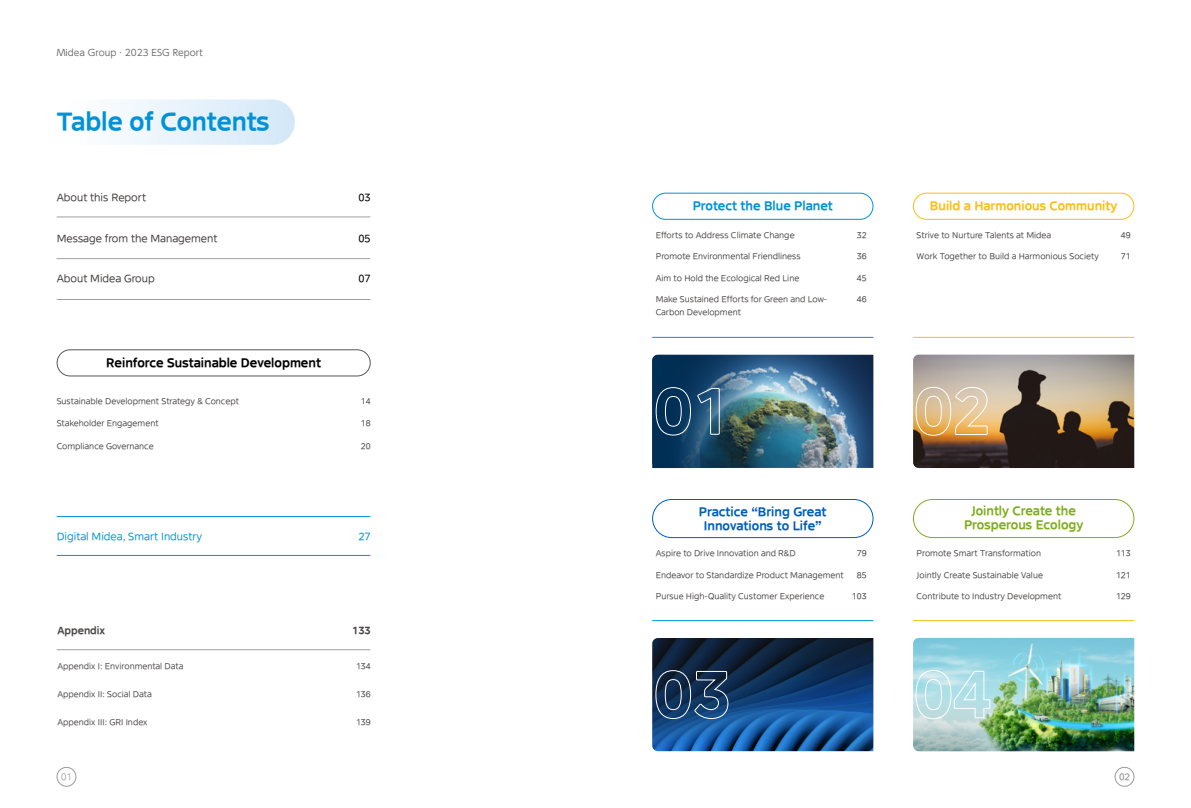
<style>
.page{position:relative;width:1191px;height:808px;background:#fff}
.page>*{position:absolute;margin:0;border:0;box-sizing:border-box;transform-origin:0 0}
.t1{font:700 24px "MEIDITYPE";color:#0092d8}
.t2{font:700 12px/14px "MEIDITYPE";color:#005eba;text-align:center}
.t3{font:700 12px/14px "MEIDITYPE";color:#80ad1f;text-align:center}
.t4{font:700 12px "MEIDITYPE";color:#000}
.t5{font:700 12px "MEIDITYPE";color:#fabf12}
.t6{font:700 12px "MEIDITYPE";color:#0092d8}
.t7{font:10px "MEIDITYPE";color:#3e3a39}
.t8{font:10px "MEIDITYPE";color:#0092d8}
.t9{font:700 10px "MEIDITYPE";color:#4c4948}
.t10{font:10px "MEIDITYPE";color:#000}
.t11{font:9px "TT UD Shin Go Pro Regular";color:#727171}
.t12{font:300 9px "MEIDITYPE";color:#898989}
.t13{font:9px "MEIDITYPE";color:#898989}
.t14{font:8px/13px "MEIDITYPE";color:#4c4948}
</style>
<div class="page">
<div style="left:57px;top:767px;width:19px;height:19px;border:1px solid #9c9a9a;border-radius:50%"></div>
<div style="left:1114px;top:767px;width:20px;height:19px;border:1px solid #9c9a9a;border-radius:50%"></div>
<img style="left:652px;top:638px;width:221px;height:113px">
<img style="left:913px;top:638px;width:221px;height:113px">
<svg style="left:655px;top:670px;width:73px;height:49px;background:#2b486b"></svg>
<svg style="left:915px;top:670px;width:75px;height:49px;background:#bde2e7"></svg>
<img style="left:913px;top:355px;width:221px;height:113px">
<svg style="left:915px;top:387px;width:73px;height:49px;background:#e1c191"></svg>
<img style="left:652px;top:355px;width:221px;height:113px">
<div style="left:57px;top:99px;width:238px;height:46px;background:linear-gradient(to right,#fff,#d4e8f8);border-radius:23px"></div>
<div style="left:913px;top:193px;width:221px;height:27px;border:1px solid #fabf12;border-radius:13px"></div>
<div style="left:652px;top:193px;width:221px;height:27px;border:1px solid #0092d8;border-radius:13px"></div>
<div style="left:57px;top:349px;width:313px;height:27px;border:1px solid #595757;border-radius:13px"></div>
<hr style="left:57px;top:217px;width:313px;height:1px;background:#9fa0a0">
<hr style="left:57px;top:258px;width:313px;height:1px;background:#9fa0a0">
<hr style="left:57px;top:299px;width:313px;height:1px;background:#9fa0a0">
<hr style="left:57px;top:516px;width:313px;height:1px;background:#0092d8">
<hr style="left:57px;top:555px;width:313px;height:1px;background:#0092d8">
<hr style="left:57px;top:649px;width:313px;height:1px;background:#9fa0a0">
<hr style="left:913px;top:337px;width:221px;height:1px;background:#fabf12">
<hr style="left:652px;top:337px;width:221px;height:1px;background:#0092d8">
<div style="left:913px;top:499px;width:221px;height:39px;border:1px solid #80ad1f;border-radius:19px"></div>
<div style="left:652px;top:499px;width:221px;height:39px;border:1px solid #005eba;border-radius:19px"></div>
<hr style="left:913px;top:620px;width:221px;height:1px;background:#fabf12">
<hr style="left:652px;top:620px;width:221px;height:1px;background:#0092d8">
<p class="t11" style="left:57px;top:45px;width:147px">Midea Group · 2023 ESG Report</p>
<h1 class="t1" style="left:57px;top:107px;width:214px">Table of Contents</h1>
<p class="t7" style="left:57px;top:192px;width:91px">About this Report</p>
<p class="t7" style="left:57px;top:233px;width:162px">Message from the Management</p>
<p class="t7" style="left:57px;top:273px;width:100px">About Midea Group</p>
<h2 class="t4" style="left:106px;top:356px;width:216px">Reinforce Sustainable Development</h2>
<p class="t14" style="left:57px;top:395px;width:184px">Sustainable Development Strategy &amp; Concept</p>
<p class="t14" style="left:57px;top:417px;width:103px">Stakeholder Engagement</p>
<p class="t14" style="left:57px;top:440px;width:98px">Compliance Governance</p>
<p class="t10" style="left:358px;top:192px;width:14px">03</p>
<p class="t10" style="left:358px;top:233px;width:14px">05</p>
<p class="t10" style="left:358px;top:273px;width:14px">07</p>
<p class="t14" style="left:361px;top:395px;width:11px">14</p>
<p class="t14" style="left:361px;top:417px;width:11px">18</p>
<p class="t14" style="left:361px;top:440px;width:11px">20</p>
<p class="t8" style="left:57px;top:530px;width:147px">Digital Midea, Smart Industry</p>
<p class="t8" style="left:358px;top:530px;width:14px">27</p>
<p class="t9" style="left:57px;top:624px;width:49px">Appendix</p>
<p class="t14" style="left:57px;top:659px;width:127px">Appendix I: Environmental Data</p>
<p class="t14" style="left:57px;top:688px;width:96px">Appendix II: Social Data</p>
<p class="t14" style="left:57px;top:716px;width:91px">Appendix III: GRI Index</p>
<p class="t9" style="left:352px;top:624px;width:20px">133</p>
<p class="t14" style="left:356px;top:659px;width:16px">134</p>
<p class="t14" style="left:356px;top:688px;width:16px">136</p>
<p class="t14" style="left:356px;top:716px;width:16px">139</p>
<h2 class="t6" style="left:692px;top:199px;width:142px">Protect the Blue Planet</h2>
<h2 class="t5" style="left:930px;top:199px;width:189px">Build a Harmonious Community</h2>
<p class="t14" style="left:916px;top:229px;width:136px">Strive to Nurture Talents at Midea</p>
<p class="t14" style="left:916px;top:250px;width:184px">Work Together to Build a Harmonious Society</p>
<p class="t14" style="left:656px;top:229px;width:140px">Efforts to Address Climate Change</p>
<p class="t14" style="left:656px;top:250px;width:146px">Promote Environmental Friendliness</p>
<p class="t14" style="left:656px;top:272px;width:145px">Aim to Hold the Ecological Red Line</p>
<p class="t14" style="left:656px;top:293px;width:173px">Make Sustained Efforts for Green and Low-<br>Carbon Development</p>
<p class="t14" style="left:857px;top:229px;width:11px">32</p>
<p class="t14" style="left:857px;top:250px;width:11px">36</p>
<p class="t14" style="left:857px;top:272px;width:11px">45</p>
<p class="t14" style="left:857px;top:293px;width:11px">46</p>
<p class="t14" style="left:1121px;top:229px;width:11px">49</p>
<p class="t14" style="left:1121px;top:250px;width:11px">71</p>
<h2 class="t2" style="left:699px;top:504px;width:129px">Practice “Bring Great<br>Innovations to Life”</h2>
<p class="t14" style="left:656px;top:547px;width:141px">Aspire to Drive Innovation and R&amp;D</p>
<p class="t14" style="left:656px;top:568px;width:189px">Endeavor to Standardize Product Management</p>
<p class="t14" style="left:656px;top:590px;width:170px">Pursue High-Quality Customer Experience</p>
<p class="t14" style="left:857px;top:547px;width:11px">79</p>
<p class="t14" style="left:857px;top:568px;width:11px">85</p>
<p class="t14" style="left:852px;top:590px;width:16px">103</p>
<h2 class="t3" style="left:964px;top:504px;width:121px">Jointly Create the<br>Prosperous Ecology</h2>
<p class="t14" style="left:916px;top:547px;width:126px">Promote Smart Transformation</p>
<p class="t14" style="left:916px;top:568px;width:128px">Jointly Create Sustainable Value</p>
<p class="t14" style="left:916px;top:590px;width:146px">Contribute to Industry Development</p>
<p class="t14" style="left:1116px;top:547px;width:16px">113</p>
<p class="t14" style="left:1116px;top:568px;width:16px">121</p>
<p class="t14" style="left:1116px;top:590px;width:16px">129</p>
<p class="t12" style="left:61px;top:772px;width:12px">01</p>
<p class="t13" style="left:1119px;top:772px;width:13px">02</p>
</div>
